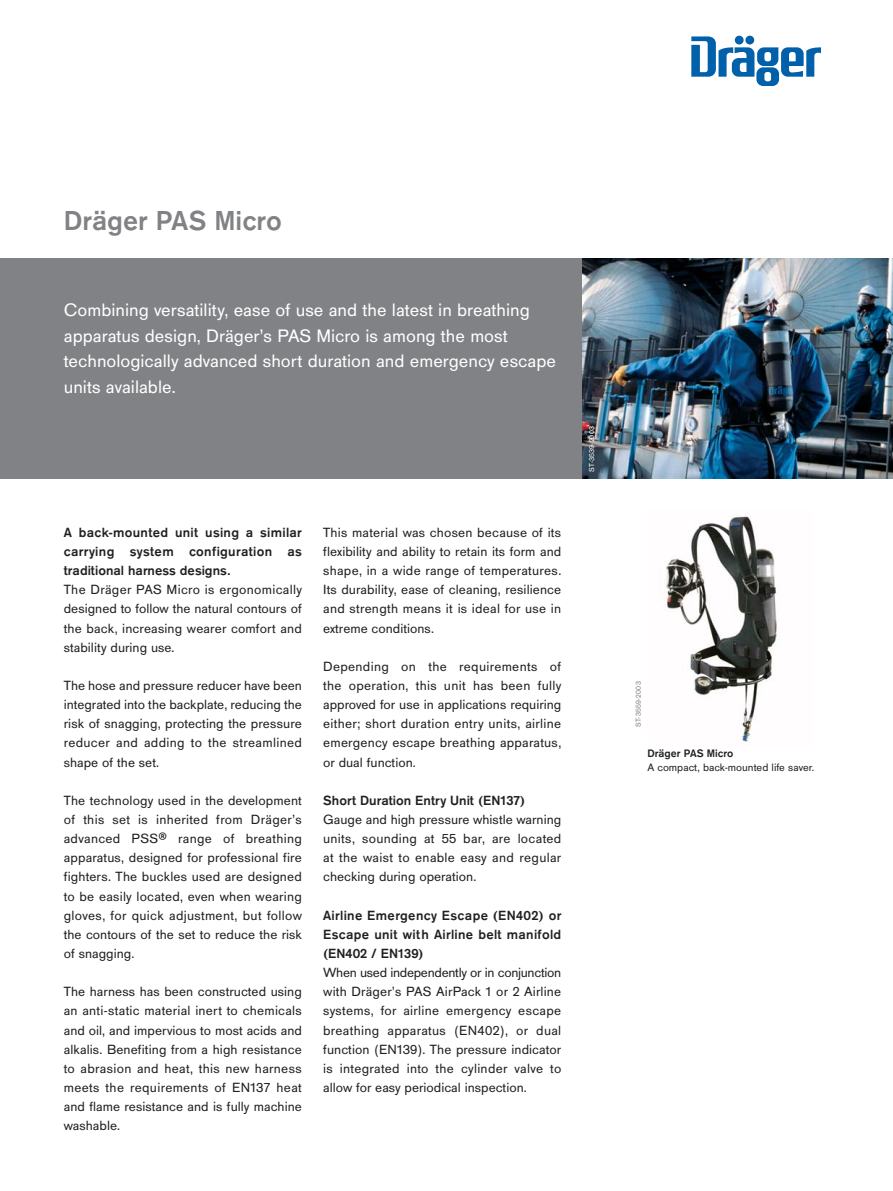
<style>
.page{position:relative;width:893px;height:1191px;background:#fff}
.page>*{position:absolute;margin:0;border:0;box-sizing:border-box;transform-origin:0 0}
.t1{font:700 28.5px "Draeger San";color:#808285}
.t2{font:18.75px/25.5px "Draeger San";color:#fff}
.t3{font:13.8px/19.2px "Draeger San";letter-spacing:.005em;color:#231f20;text-align:justify}
.t4{font:700 13.8px/19.2px "Draeger San";letter-spacing:.015em;color:#231f20;text-align:justify}
.t5{font:11.25px "Draeger San";color:#231f20}
.t6{font:700 11.25px "Draeger San";color:#231f20}
.t7{font:7.5px "Draeger San";letter-spacing:.025em;color:#fff}
.t8{font:7.5px "Draeger San";letter-spacing:.025em;color:#808285}
</style>
<div class="page">
<div style="left:0;top:258px;width:591px;height:220px;background:#808285"></div>
<img style="left:583px;top:258px;width:310px;height:220px">
<img style="left:664px;top:516px;width:113px;height:226px">
<svg style="left:691px;top:36px;width:130px;height:50px"></svg>
<div style="left:735px;top:36px;width:9px;height:8px;background:#0060a9;border-radius:50%"></div>
<div style="left:745px;top:36px;width:9px;height:8px;background:#0060a9;border-radius:50%"></div>
<h1 class="t1" style="left:64px;top:209px;width:220px">Dräger PAS Micro</h1>
<h2 class="t2" style="left:64px;top:299px;width:494px">Combining versatility, ease of use and the latest in breathing apparatus design, Dräger’s PAS Micro is among the most technologically advanced short duration and emergency escape units available.</h2>
<p class="t4" style="left:64px;top:523px;width:240px">A back-mounted unit using a similar carrying system configuration as traditional harness designs.</p>
<p class="t3" style="left:64px;top:581px;width:240px">The Dräger PAS Micro is ergonomically designed to follow the natural contours of the back, increasing wearer comfort and stability during use.</p>
<p class="t3" style="left:64px;top:677px;width:240px">The hose and pressure reducer have been integrated into the backplate, reducing the risk of snagging, protecting the pressure reducer and adding to the streamlined shape of the set.</p>
<p class="t3" style="left:64px;top:792px;width:240px">The technology used in the development of this set is inherited from Dräger’s advanced PSS® range of breathing apparatus, designed for professional fire fighters. The buckles used are designed to be easily located, even when wearing gloves, for quick adjustment, but follow the contours of the set to reduce the risk of snagging.</p>
<p class="t3" style="left:64px;top:983px;width:240px">The harness has been constructed using an anti-static material inert to chemicals and oil, and impervious to most acids and alkalis. Benefiting from a high resistance to abrasion and heat, this new harness meets the requirements of EN137 heat and flame resistance and is fully machine washable.</p>
<p class="t3" style="left:323px;top:524px;width:240px">This material was chosen because of its flexibility and ability to retain its form and shape, in a wide range of temperatures.<br>Its durability, ease of cleaning, resilience and strength means it is ideal for use in extreme conditions.</p>
<p class="t3" style="left:323px;top:658px;width:240px">Depending on the requirements of the operation, this unit has been fully approved for use in applications requiring either; short duration entry units, airline emergency escape breathing apparatus, or dual function.</p>
<p class="t4" style="left:323px;top:791px;width:203px">Short Duration Entry Unit (EN137)</p>
<p class="t3" style="left:323px;top:811px;width:240px">Gauge and high pressure whistle warning units, sounding at 55 bar, are located at the waist to enable easy and regular checking during operation.</p>
<p class="t4" style="left:323px;top:906px;width:240px">Airline Emergency Escape (EN402) or Escape unit with Airline belt manifold (EN402 / EN139)</p>
<p class="t3" style="left:323px;top:964px;width:240px">When used independently or in conjunction with Dräger’s PAS AirPack 1 or 2 Airline systems, for airline emergency escape breathing apparatus (EN402), or dual function (EN139). The pressure indicator is integrated into the cylinder valve to allow for easy periodical inspection.</p>
<p class="t7" style="left:589px;top:472px;width:47px;rotate:-90deg">ST-3539-2003</p>
<p class="t8" style="left:635px;top:727px;width:47px;rotate:-90deg">ST-3559-2003</p>
<p class="t6" style="left:647px;top:749px;width:88px">Dräger PAS Micro</p>
<p class="t5" style="left:647px;top:763px;width:168px">A compact, back-mounted life saver.</p>
</div>
